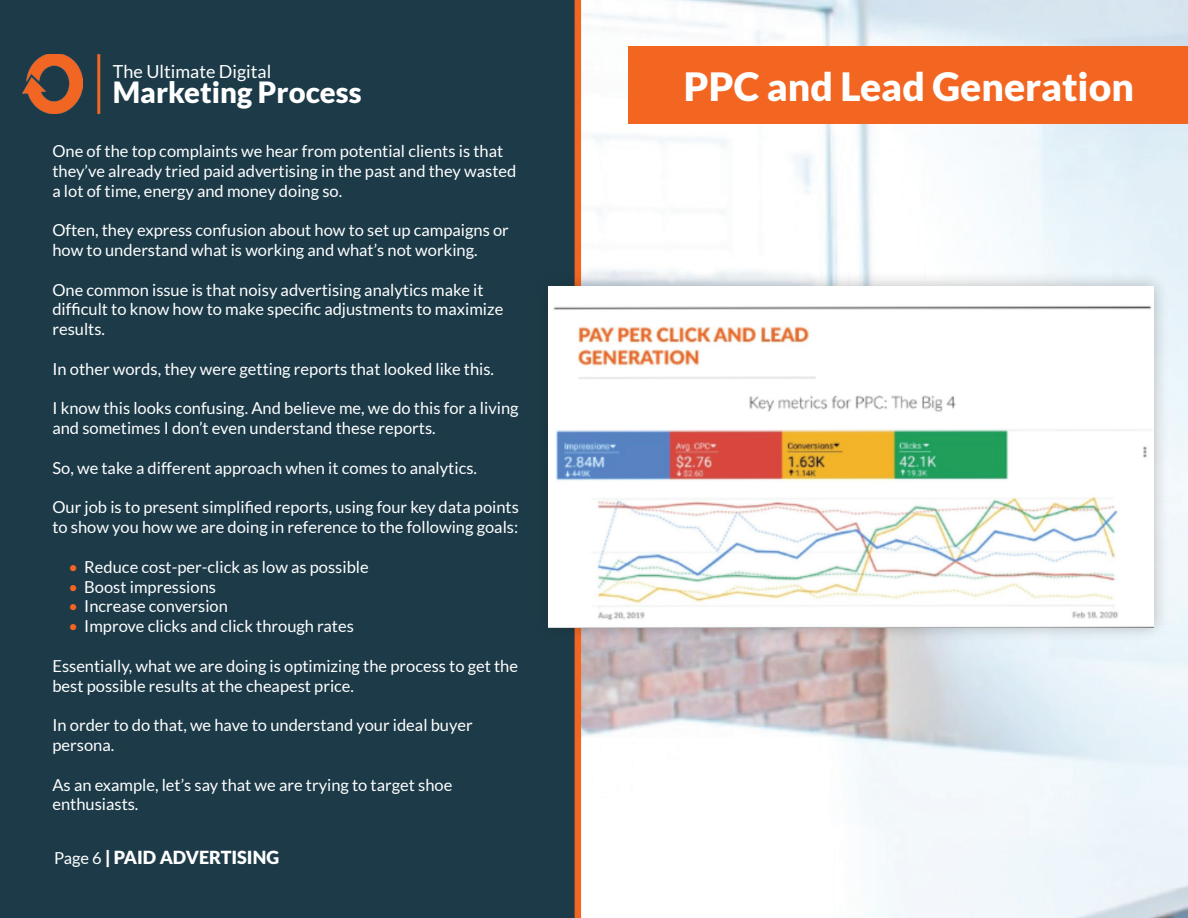
<style>
.page{position:relative;width:1188px;height:918px;background:#fff}
.page>*{position:absolute;margin:0;border:0;box-sizing:border-box;transform-origin:0 0}
.t1{font:900 39px "Lato";color:#fff}
.t2{font:900 29.25px "Lato";color:#fff}
.t3{font:900 18px "Lato";color:#fff}
.t4{font:18px "Lato";color:#fff}
.t5{font:16.5px/19.8px "Lato";color:#fff}
.s1{color:#f36621}
.s2{font-weight:400;font-size:16.5px}
</style>
<div class="page">
<img style="left:581px;top:1px;width:607px;height:917px">
<div style="left:0;top:0;width:577px;height:918px;background:#1c3a48"></div>
<div style="left:575px;top:0;width:6px;height:918px;background:#f36621"></div>
<div style="left:629px;top:46px;width:559px;height:78px;background:#f36621"></div>
<img style="left:23px;top:54px;width:59px;height:60px">
<hr style="left:97px;top:54px;width:3px;height:60px;background:#f36621">
<div style="left:533px;top:271px;width:636px;height:371px;background:#231f20;opacity:.3"></div>
<img style="left:549px;top:286px;width:604px;height:341px">
<p class="t4" style="left:113px;top:61px;width:160px">The Ultimate Digital</p>
<h2 class="t2" style="left:113px;top:75px;width:250px">Marketing Process</h2>
<p class="t5" style="left:52px;top:141px;width:465px">One of the top complaints we hear from potential clients is that they’ve already tried paid advertising in the past and they wasted a lot of time, energy and money doing so.</p>
<p class="t5" style="left:52px;top:220px;width:458px">Often, they express confusion about how to set up campaigns or how to understand what is working and what’s not working.</p>
<p class="t5" style="left:52px;top:280px;width:453px">One common issue is that noisy advertising analytics make it difficult to know how to make specific adjustments to maximize results.</p>
<p class="t5" style="left:52px;top:359px;width:443px">In other words, they were getting reports that looked like this.</p>
<p class="t5" style="left:52px;top:398px;width:468px">I know this looks confusing. And believe me, we do this for a living and sometimes I don’t even understand these reports.</p>
<p class="t5" style="left:52px;top:458px;width:426px">So, we take a different approach when it comes to analytics.</p>
<p class="t5" style="left:52px;top:497px;width:468px">Our job is to present simplified reports, using four key data points to show you how we are doing in reference to the following goals:</p>
<p class="t5" style="left:68px;top:557px;width:302px"><span class="s1">•</span> Reduce cost-per-click as low as possible</p>
<p class="t5" style="left:68px;top:577px;width:149px"><span class="s1">•</span> Boost impressions</p>
<p class="t5" style="left:68px;top:596px;width:161px"><span class="s1">•</span> Increase conversion</p>
<p class="t5" style="left:68px;top:616px;width:287px"><span class="s1">•</span> Improve clicks and click through rates</p>
<p class="t5" style="left:52px;top:656px;width:467px">Essentially, what we are doing is optimizing the process to get the best possible results at the cheapest price.</p>
<p class="t5" style="left:52px;top:715px;width:422px">In order to do that, we have to understand your ideal buyer persona.</p>
<p class="t5" style="left:52px;top:775px;width:401px">As an example, let’s say that we are trying to target shoe enthusiasts.</p>
<p class="t3" style="left:54px;top:847px;width:227px"><span class="s2">Page 6</span> | PAID ADVERTISING</p>
<h1 class="t1" style="left:684px;top:64px;width:452px">PPC and Lead Generation</h1>
</div>
